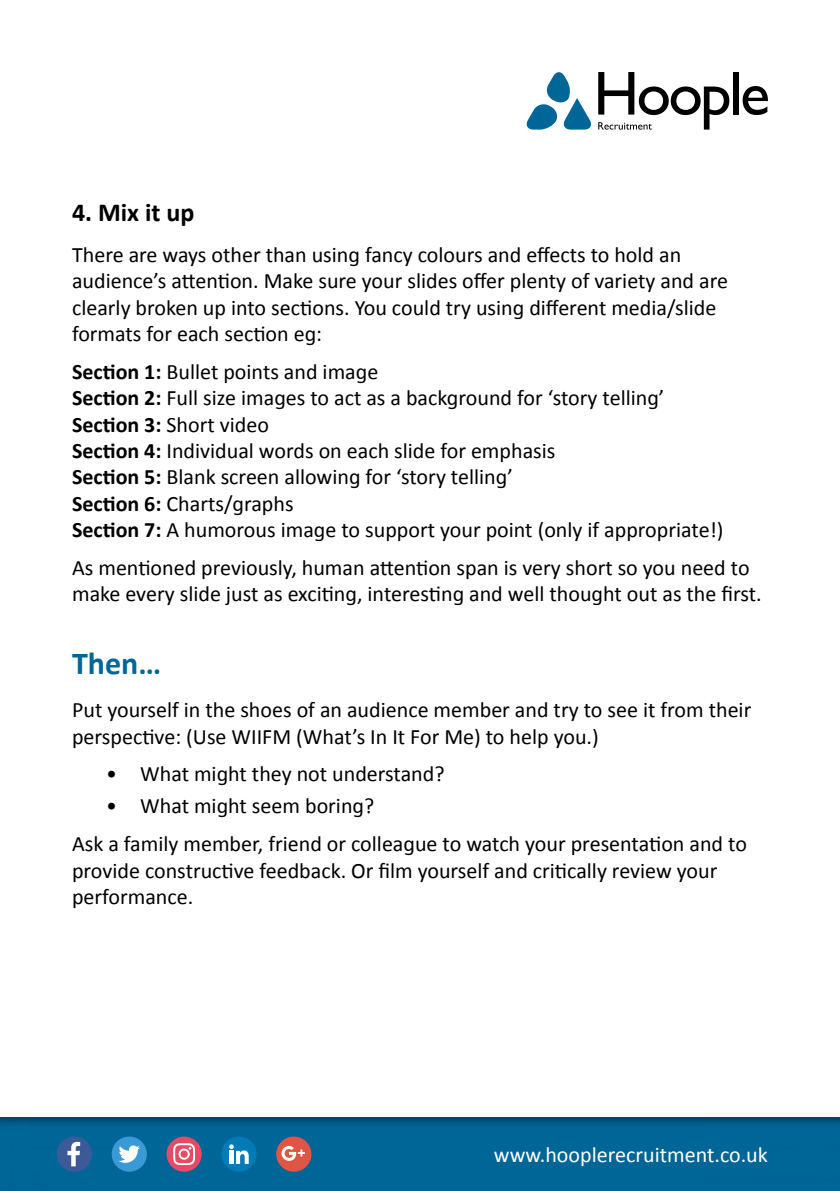
<style>
.page{position:relative;width:840px;height:1191px;background:#fff}
.page>*{position:absolute;margin:0;border:0;box-sizing:border-box;transform-origin:0 0}
.t1{font:700 32px "Calibri";color:#006698}
.t2{font:700 26px "Calibri";color:#000}
.t3{font:22px/26.4px "Calibri";color:#000}
.t4{font:22px "Calibri";color:#fff}
.s1{font-weight:700}
</style>
<div class="page">
<div style="left:0;top:1100px;width:839px;height:91px;background:#000;opacity:.75"></div>
<div style="left:57px;top:1136px;width:35px;height:35px;background:#3d5a98;border-radius:50%"></div>
<svg style="left:67px;top:1141px;width:13px;height:25px"></svg>
<div style="left:112px;top:1136px;width:35px;height:35px;background:#399ad5;border-radius:50%"></div>
<svg style="left:119px;top:1145px;width:21px;height:17px"></svg>
<div style="left:166px;top:1136px;width:36px;height:35px;background:#e84a66;border-radius:50%"></div>
<svg style="left:173px;top:1143px;width:22px;height:22px"></svg>
<div style="left:221px;top:1136px;width:35px;height:35px;background:#007bb6;border-radius:50%"></div>
<svg style="left:229px;top:1144px;width:19px;height:19px"></svg>
<div style="left:276px;top:1136px;width:35px;height:35px;background:#e05543;border-radius:50%"></div>
<svg style="left:281px;top:1146px;width:24px;height:14px"></svg>
<div style="left:732px;top:72px;width:6px;height:43px;background:#000"></div>
<svg style="left:742px;top:86px;width:25px;height:29px"></svg>
<svg style="left:526px;top:72px;width:65px;height:58px"></svg>
<svg style="left:598px;top:72px;width:131px;height:58px"></svg>
<p class="t2" style="left:72px;top:196px;width:124px">4. Mix it up</p>
<p class="t3" style="left:72px;top:241px;width:657px">There are ways other than using fancy colours and effects to hold an audience’s attention. Make sure your slides offer plenty of variety and are clearly broken up into sections. You could try using different media/slide formats for each section eg:</p>
<p class="t3" style="left:72px;top:358px;width:652px"><span class="s1">Section 1:</span> Bullet points and image<br><span class="s1">Section 2:</span> Full size images to act as a background for ‘story telling’ <span class="s1">Section 3:</span> Short video<br><span class="s1">Section 4:</span> Individual words on each slide for emphasis<br><span class="s1">Section 5:</span> Blank screen allowing for ‘story telling’<br><span class="s1">Section 6:</span> Charts/graphs<br><span class="s1">Section 7:</span> A humorous image to support your point (only if appropriate!)</p>
<p class="t3" style="left:72px;top:554px;width:690px">As mentioned previously, human attention span is very short so you need to make every slide just as exciting, interesting and well thought out as the first.</p>
<h1 class="t1" style="left:72px;top:642px;width:91px">Then…</h1>
<p class="t3" style="left:72px;top:697px;width:680px">Put yourself in the shoes of an audience member and try to see it from their perspective: (Use WIIFM (What’s In It For Me) to help you.)</p>
<p class="t3" style="left:106px;top:761px;width:340px">• What might they not understand?</p>
<p class="t3" style="left:72px;top:787px;width:676px;line-height:37.8px;text-indent:34px">• What might seem boring?<br>Ask a family member, friend or colleague to watch your presentation and to</p>
<p class="t3" style="left:72px;top:857px;width:646px">provide constructive feedback. Or film yourself and critically review your performance.</p>
<p class="t4" style="left:493px;top:1141px;width:275px">www.hooplerecruitment.co.uk</p>
</div>
